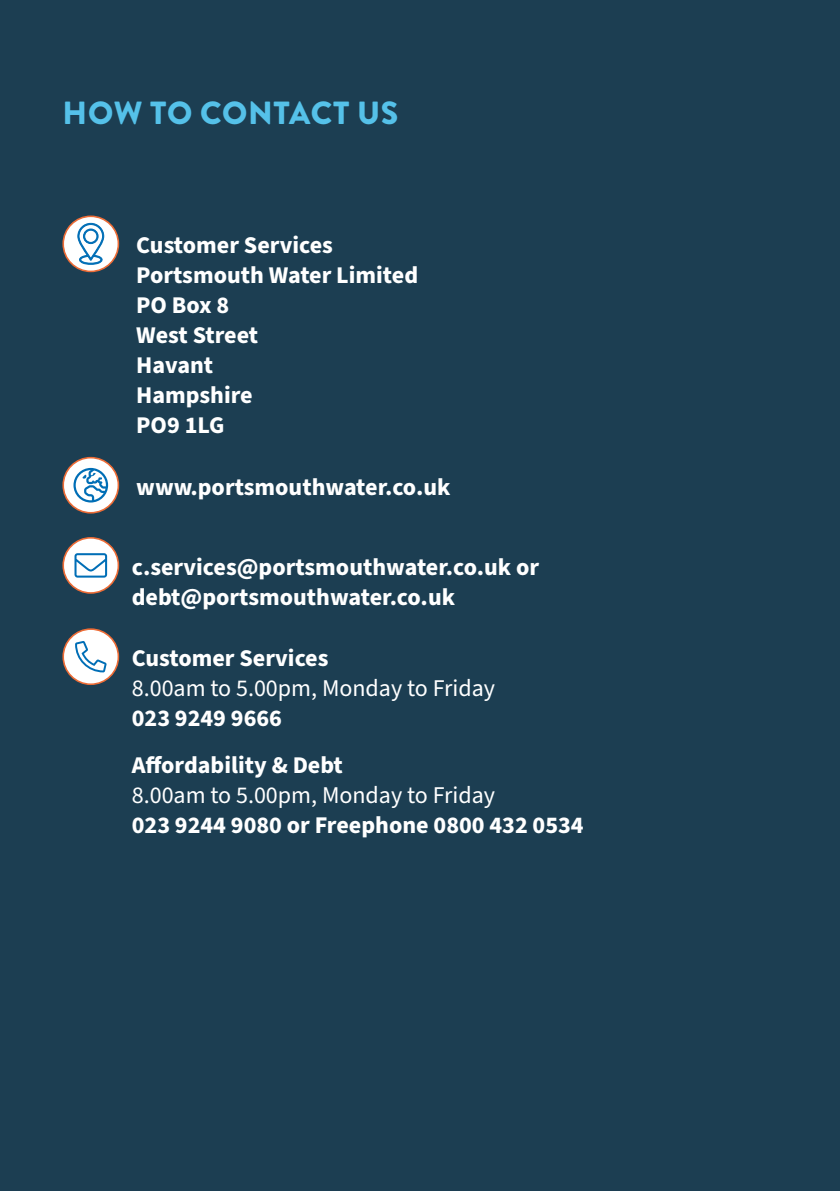
<style>
.page{position:relative;width:840px;height:1191px;background:#fff}
.page>*{position:absolute;margin:0;border:0;box-sizing:border-box;transform-origin:0 0}
.t1{font:900 32px "Brandon Grotesque";letter-spacing:.02em;color:#55c1e9}
.t2{font:700 24px/30px "Source Sans Pro";color:#fff}
.t3{font:24px "Source Sans Pro";color:#fff}
</style>
<div class="page">
<div style="left:0;top:0;width:839px;height:1191px;background:#1c3e52"></div>
<div style="left:63px;top:216px;width:55px;height:55px;background:#fff;border-radius:50%"></div>
<div style="left:62px;top:215px;width:57px;height:57px;border:2px solid #ed6c36;border-radius:50%"></div>
<svg style="left:77px;top:223px;width:27px;height:42px"></svg>
<div style="left:63px;top:457px;width:55px;height:56px;background:#fff;border-radius:50%"></div>
<div style="left:62px;top:457px;width:57px;height:56px;border:2px solid #ed6c36;border-radius:50%"></div>
<svg style="left:73px;top:468px;width:35px;height:34px"></svg>
<div style="left:63px;top:538px;width:55px;height:55px;background:#fff;border-radius:50%"></div>
<div style="left:62px;top:537px;width:57px;height:57px;border:2px solid #ed6c36;border-radius:50%"></div>
<svg style="left:74px;top:553px;width:33px;height:24px"></svg>
<div style="left:63px;top:629px;width:55px;height:55px;background:#fff;border-radius:50%"></div>
<div style="left:62px;top:628px;width:57px;height:57px;border:2px solid #ed6c36;border-radius:50%"></div>
<svg style="left:75px;top:641px;width:31px;height:31px"></svg>
<h1 class="t1" style="left:63px;top:91px;width:337px">HOW TO CONTACT US</h1>
<p class="t2" style="left:136px;top:231px;width:283px">Customer Services<br>Portsmouth Water Limited<br>PO Box 8<br>West Street<br>Havant<br>Hampshire<br>PO9 1LG</p>
<p class="t2" style="left:136px;top:472px;width:315px">www.portsmouthwater.co.uk</p>
<p class="t2" style="left:132px;top:552px;width:408px">c.services@portsmouthwater.co.uk or debt@portsmouthwater.co.uk</p>
<p class="t2" style="left:132px;top:644px;width:198px">Customer Services</p>
<p class="t3" style="left:132px;top:672px;width:364px">8.00am to 5.00pm, Monday to Friday</p>
<p class="t2" style="left:132px;top:695px;width:212px;line-height:47px">023 9249 9666<br>Affordability &amp; Debt</p>
<p class="t3" style="left:132px;top:779px;width:364px">8.00am to 5.00pm, Monday to Friday</p>
<p class="t2" style="left:132px;top:811px;width:453px">023 9244 9080 or Freephone 0800 432 0534</p>
</div>
